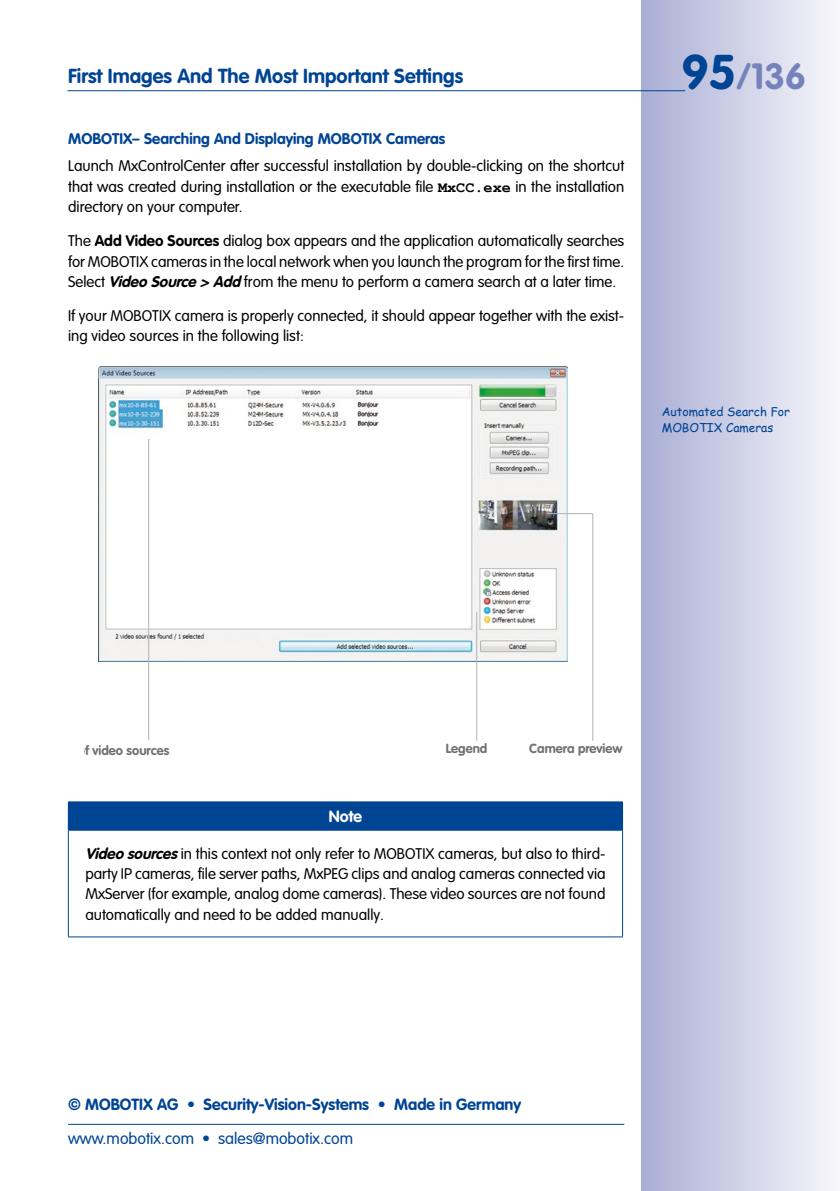
<style>
.page{position:relative;width:840px;height:1191px;background:#fff}
.page>*{position:absolute;margin:0;border:0;box-sizing:border-box;transform-origin:0 0}
.t1{font:700 36px "VAG Rounded LT Pro";color:#7683bb}
.t2{font:700 20px "VAG Rounded LT Pro";color:#004494}
.t3{font:700 16px "VAG Rounded LT Pro";color:#004494}
.t4{font:300 16px "VAG Rounded LT Pro";color:#004494}
.t5{font:700 16px "VAG Rounded LT Pro";color:#fff}
.t6{font:300 15.2px/20.4px "VAG Rounded LT Pro";color:#000;text-align:justify}
.t7{font:700 15.2px "VAG Rounded LT Pro";color:#004494}
.t8{font:700 13px "VAG Rounded LT Pro";color:#707172}
.t9{font:12px/16px "Comic Sans MS";color:#004494}
.s1{font-family:"Courier New";font-weight:700}
.s2{font-weight:700}
.s3{font-weight:700;font-style:italic}
.s4{font-size:48px;color:#004494}
</style>
<div class="page">
<div style="left:641px;top:0;width:198px;height:1191px;background:linear-gradient(to right,#a9add4,#f7f7fb)"></div>
<hr style="left:67px;top:90px;width:617px;height:1px;background:#004494">
<hr style="left:68px;top:1123px;width:556px;height:1px;background:#004494">
<div style="left:68px;top:802px;width:554px;height:28px;background:#004494"></div>
<hr style="left:68px;top:801px;width:554px;height:1px;background:#004494">
<svg style="left:622px;top:802px;width:1px;height:28px"></svg>
<hr style="left:68px;top:830px;width:554px;height:1px;background:#004494">
<hr style="left:68px;top:830px;width:1px;height:106px;background:#004494">
<hr style="left:622px;top:830px;width:1px;height:106px;background:#004494">
<hr style="left:68px;top:936px;width:554px;height:1px;background:#004494">
<img style="left:98px;top:367px;width:469px;height:294px">
<hr style="left:148px;top:439px;width:1px;height:301px;background:#b1b3b4">
<hr style="left:476px;top:612px;width:1px;height:128px;background:#b1b3b4">
<hr style="left:546px;top:513px;width:46px;height:1px;background:#b1b3b4">
<hr style="left:592px;top:513px;width:1px;height:227px;background:#b1b3b4">
<h2 class="t2" style="left:68px;top:63px;width:396px">First Images And The Most Important Settings</h2>
<p class="t7" style="left:68px;top:129px;width:378px">MOBOTIX– Searching And Displaying MOBOTIX Cameras</p>
<p class="t6" style="left:68px;top:156px;width:557px">Launch MxControlCenter after successful installation by double-clicking on the shortcut that was created during installation or the executable file <span class="s1">MxCC.exe</span> in the installation directory on your computer.</p>
<p class="t6" style="left:68px;top:231px;width:557px">The <span class="s2">Add Video Sources</span> dialog box appears and the application automatically searches for MOBOTIX cameras in the local network when you launch the program for the first time.<br>Select <span class="s3">Video Source&gt; Add</span> from the menu to perform a camera search at a later time.</p>
<p class="t6" style="left:68px;top:306px;width:557px">If your MOBOTIX camera is properly connected, it should appear together with the exist&shy;ing video sources in the following list:</p>
<h1 class="t1" style="left:681px;top:53px;width:126px"><span class="s4">95</span>/136</h1>
<p class="t9" style="left:661px;top:403px;width:130px">Automated Search For<br>MOBOTIX Cameras</p>
<p class="t8" style="left:57px;top:742px;width:114px">List of video sources</p>
<p class="t8" style="left:445px;top:740px;width:43px">Legend</p>
<p class="t8" style="left:529px;top:740px;width:95px">Camera preview</p>
<p class="t5" style="left:328px;top:806px;width:35px">Note</p>
<p class="t6" style="left:85px;top:843px;width:521px"><span class="s3">Video sources</span>in this context not only refer to MOBOTIX cameras, but also to third&shy;party IP cameras, file server paths, MxPEG clips and analog cameras connected via MxServer (for example, analog dome cameras). These video sources are not found automatically and need to be added manually.</p>
<p class="t3" style="left:68px;top:1094px;width:454px">© MOBOTIX AG • Security-Vision-Systems • Made in Germany</p>
<p class="t4" style="left:68px;top:1129px;width:286px">www.mobotix.com • sales@mobotix.com</p>
</div>
